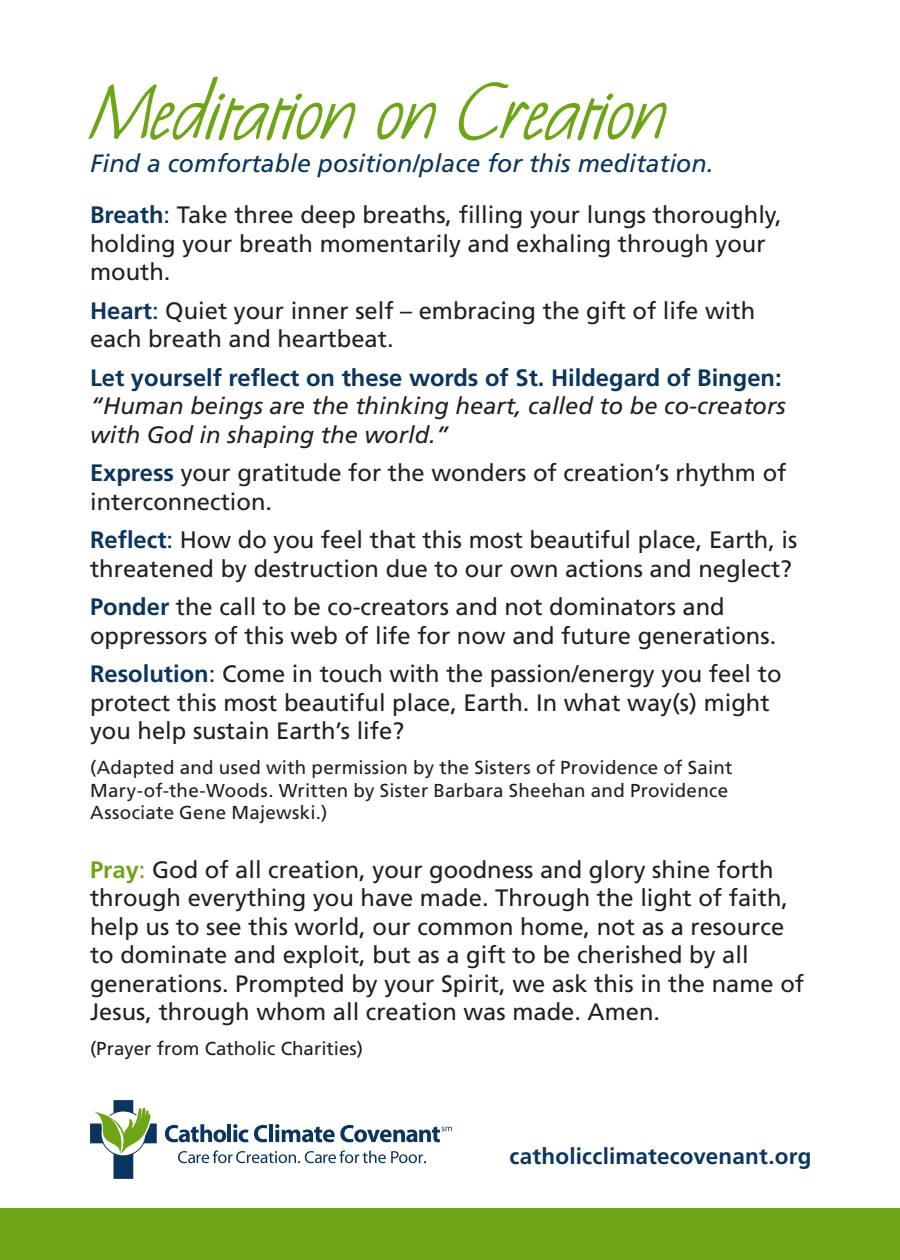
<style>
.page{position:relative;width:900px;height:1260px;background:#fff}
.page>*{position:absolute;margin:0;border:0;box-sizing:border-box;transform-origin:0 0}
.t1{font:italic 700 87.5px "Notehand";color:#6ea516}
.t2{font:italic 25px "Frutiger";color:#0a355e}
.t3{font:23.75px/28.5px "Frutiger";color:#231f20}
.t4{font:italic 23.75px/28.5px "Frutiger";color:#231f20}
.t5{font:700 23.75px "Frutiger";color:#0a355e}
.t6{font:700 22.5px "Frutiger";letter-spacing:.005em;color:#0a355e}
.t7{font:18.75px/22.5px "Frutiger";letter-spacing:.015em;color:#231f20}
.s1{font-weight:700;color:#0a355e}
.s2{color:#0a355e}
.s3{font-weight:700;color:#6ea516}
.s4{color:#6ea516}
</style>
<div class="page">
<svg style="left:90px;top:1100px;width:67px;height:79px"></svg>
<svg style="left:165px;top:1124px;width:61px;height:18px"></svg>
<hr style="left:228px;top:1124px;width:3px;height:18px;background:#0a355e">
<svg style="left:233px;top:1124px;width:34px;height:18px"></svg>
<hr style="left:269px;top:1124px;width:4px;height:18px;background:#0a355e">
<svg style="left:275px;top:1124px;width:177px;height:18px"></svg>
<svg style="left:178px;top:1150px;width:248px;height:13px"></svg>
<div style="left:0;top:1209px;width:900px;height:51px;background:#6ea516"></div>
<h1 class="t1" style="left:90px;top:70px;width:575px">Meditation on Creation</h1>
<p class="t2" style="left:90px;top:149px;width:625px">Find a comfortable position/place for this meditation.</p>
<p class="t3" style="left:90px;top:200px;width:693px"><span class="s1">Breath</span><span class="s2">:</span> Take three deep breaths, filling your lungs thoroughly, holding your breath momentarily and exhaling through your mouth.</p>
<p class="t3" style="left:90px;top:296px;width:667px"><span class="s1">Heart</span><span class="s2">:</span> Quiet your inner self – embracing the gift of life with each breath and heartbeat.</p>
<p class="t5" style="left:90px;top:363px;width:693px">Let yourself reflect on these words of St. Hildegard of Bingen:</p>
<p class="t4" style="left:90px;top:392px;width:697px">“Human beings are the thinking heart, called to be co-creators with God in shaping the world.”</p>
<p class="t3" style="left:90px;top:458px;width:698px"><span class="s1">Express</span> your gratitude for the wonders of creation’s rhythm of interconnection.</p>
<p class="t3" style="left:90px;top:525px;width:709px"><span class="s1">Reflect</span><span class="s2">:</span> How do you feel that this most beautiful place, Earth, is threatened by destruction due to our own actions and neglect?</p>
<p class="t3" style="left:90px;top:592px;width:688px"><span class="s1">Ponder</span> the call to be co-creators and not dominators and oppressors of this web of life for now and future generations.</p>
<p class="t3" style="left:90px;top:659px;width:693px"><span class="s1">Resolution</span><span class="s2">:</span> Come in touch with the passion/energy you feel to protect this most beautiful place, Earth. In what way(s) might you help sustain Earth’s life?</p>
<p class="t7" style="left:90px;top:756px;width:644px">(Adapted and used with permission by the Sisters of Providence of Saint<br>Mary-of-the-Woods. Written by Sister Barbara Sheehan and Providence<br>Associate Gene Majewski.)</p>
<p class="t3" style="left:90px;top:855px;width:716px"><span class="s3">Pray</span><span class="s4">:</span> God of all creation, your goodness and glory shine forth through everything you have made. Through the light of faith, help us to see this world, our common home, not as a resource to dominate and exploit, but as a gift to be cherished by all generations. Prompted by your Spirit, we ask this in the name of Jesus, through whom all creation was made. Amen.</p>
<p class="t7" style="left:90px;top:1037px;width:274px">(Prayer from Catholic Charities)</p>
<p class="t6" style="left:510px;top:1143px;width:303px">catholicclimatecovenant.org</p>
</div>
